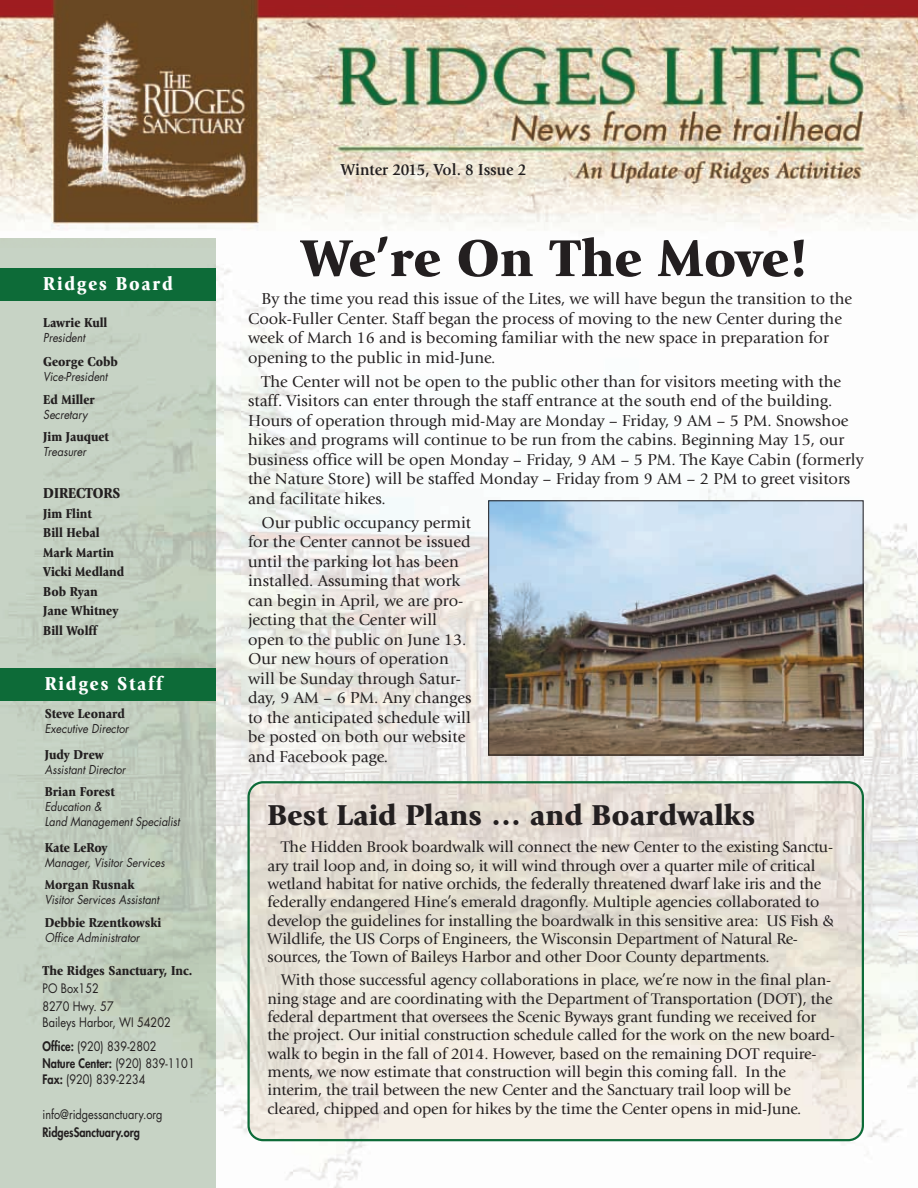
<style>
.page{position:relative;width:918px;height:1188px;background:#fff}
.page>*{position:absolute;margin:0;border:0;box-sizing:border-box;transform-origin:0 0}
.t1{font:900 54px "Giovanni";color:#231f20}
.t2{font:900 30px "Giovanni";color:#231f20}
.t3{font:900 19.5px "Giovanni";letter-spacing:.1em;color:#fff;scale:.9 1}
.t4{font:16.5px/19.5px "Giovanni";color:#231f20}
.t5{font:700 16.5px "Giovanni";color:#231f20;scale:.94 1}
.t6{font:16.2px/18.3px "Giovanni";letter-spacing:-.01em;color:#231f20}
.t7{font:900 15px "Giovanni";color:#231f20;scale:.9 1}
.t8{font:900 13.5px/19.5px "Giovanni";color:#231f20;scale:.9 1}
.t9{font:12.75px/18px "Futura";color:#231f20;scale:.86 1}
.t10{font:800 12.75px "Futura";color:#231f20;scale:.86 1}
.t11{font:italic 12px/15px "Futura";color:#231f20;scale:.9 1}
.s1{font-weight:800}
</style>
<div class="page">
<img style="left:216px;top:266px;width:702px;height:922px">
<img style="left:0;top:0;width:918px;height:239px">
<img style="left:0;top:239px;width:216px;height:949px">
<div style="left:0;top:268px;width:216px;height:32px;background:#0d6b38"></div>
<div style="left:1px;top:668px;width:215px;height:33px;background:#0d6b38"></div>
<svg style="left:247px;top:781px;width:617px;height:360px;background:#e5e1d5"></svg>
<img style="left:490px;top:502px;width:372px;height:251px">
<div style="left:488px;top:500px;width:376px;height:255px;border:1px solid #231f20"></div>
<p class="t3" style="left:43px;top:276px;width:145px">Ridges Board</p>
<p class="t8" style="left:43px;top:314px;width:73px">Lawrie Kull</p>
<p class="t11" style="left:43px;top:331px;width:48px">President</p>
<p class="t8" style="left:43px;top:353px;width:84px">George Cobb</p>
<p class="t11" style="left:43px;top:370px;width:73px">Vice-President</p>
<p class="t8" style="left:43px;top:390px;width:59px">Ed Miller</p>
<p class="t11" style="left:43px;top:408px;width:51px">Secretary</p>
<p class="t8" style="left:43px;top:428px;width:75px">Jim Jauquet</p>
<p class="t11" style="left:43px;top:445px;width:49px">Treasurer</p>
<p class="t7" style="left:43px;top:487px;width:87px">DIRECTORS</p>
<p class="t8" style="left:43px;top:504px;width:92px">Jim Flint<br>Bill Hebal<br>Mark Martin<br>Vicki Medland<br>Bob Ryan<br>Jane Whitney<br>Bill Wolff</p>
<p class="t3" style="left:45px;top:676px;width:132px">Ridges Staff</p>
<p class="t8" style="left:45px;top:705px;width:91px">Steve Leonard</p>
<p class="t11" style="left:45px;top:722px;width:94px">Executive Director</p>
<p class="t8" style="left:45px;top:746px;width:67px">Judy Drew</p>
<p class="t11" style="left:45px;top:763px;width:91px">Assistant Director</p>
<p class="t8" style="left:45px;top:783px;width:80px">Brian Forest</p>
<p class="t11" style="left:45px;top:800px;width:152px">Education &amp;<br>Land Management Specialist</p>
<p class="t8" style="left:45px;top:839px;width:71px">Kate LeRoy</p>
<p class="t11" style="left:45px;top:856px;width:135px">Manager, Visitor Services</p>
<p class="t8" style="left:45px;top:876px;width:101px">Morgan Rusnak</p>
<p class="t11" style="left:45px;top:893px;width:129px">Visitor Services Assistant</p>
<p class="t8" style="left:45px;top:914px;width:131px">Debbie Rzentkowski</p>
<p class="t11" style="left:45px;top:931px;width:107px">Office Administrator</p>
<p class="t8" style="left:43px;top:962px;width:168px">The Ridges Sanctuary, Inc.</p>
<p class="t9" style="left:43px;top:980px;width:84px">PO Box152<br>8270 Hwy. 57</p>
<p class="t9" style="left:43px;top:1012px;width:151px;line-height:24px">Baileys Harbor, WI 54202<br><span class="s1">Office:</span> (920) 839-2802</p>
<p class="t9" style="left:43px;top:1056px;width:179px;line-height:16.5px"><span class="s1">Nature Center:</span> (920) 839-1101<br><span class="s1">Fax:</span> (920) 839-2234</p>
<p class="t9" style="left:43px;top:1106px;width:141px">info@ridgessanctuary.org</p>
<p class="t10" style="left:43px;top:1126px;width:115px">RidgesSanctuary.org</p>
<p class="t5" style="left:341px;top:163px;width:199px">Winter 2015, Vol. 8 Issue 2</p>
<h1 class="t1" style="left:301px;top:237px;width:509px">We’re On The Move!</h1>
<p class="t4" style="left:248px;top:290px;width:606px;text-indent:13px">By the time you read this issue of the Lites, we will have begun the transition to the Cook-Fuller Center. Staff began the process of moving to the new Center during the week of March 16 and is becoming familiar with the new space in preparation for opening to the public in mid-June.</p>
<p class="t4" style="left:248px;top:373px;width:617px;text-indent:13px">The Center will not be open to the public other than for visitors meeting with the staff. Visitors can enter through the staff entrance at the south end of the building.<br>Hours of operation through mid-May are Monday – Friday, 9 AM – 5 PM. Snowshoe hikes and programs will continue to be run from the cabins. Beginning May 15, our business office will be open Monday – Friday, 9 AM – 5 PM. The Kaye Cabin (formerly the Nature Store) will be staffed Monday – Friday from 9 AM – 2 PM to greet visitors and facilitate hikes.</p>
<p class="t4" style="left:248px;top:514px;width:225px;text-indent:13px">Our public occupancy permit for the Center cannot be issued until the parking lot has been installed. Assuming that work can begin in April, we are pro&shy;jecting that the Center will open to the public on June 13.<br>Our new hours of operation will be Sunday through Satur&shy;day, 9 AM – 6 PM. Any changes to the anticipated schedule will be posted on both our website and Facebook page.</p>
<h2 class="t2" style="left:268px;top:803px;width:489px">Best Laid Plans … and Boardwalks</h2>
<p class="t6" style="left:268px;top:839px;width:568px;text-indent:14px">The Hidden Brook boardwalk will connect the new Center to the existing Sanctu&shy;ary trail loop and, in doing so, it will wind through over a quarter mile of critical wetland habitat for native orchids, the federally threatened dwarf lake iris and the federally endangered Hine’s emerald dragonfly. Multiple agencies collaborated to develop the guidelines for installing the boardwalk in this sensitive area: US Fish &amp; Wildlife, the US Corps of Engineers, the Wisconsin Department of Natural Re&shy;sources, the Town of Baileys Harbor and other Door County departments.</p>
<p class="t6" style="left:268px;top:972px;width:569px;text-indent:14px">With those successful agency collaborations in place, we’re now in the final plan&shy;ning stage and are coordinating with the Department of Transportation (DOT), the federal department that oversees the Scenic Byways grant funding we received for the project. Our initial construction schedule called for the work on the new board&shy;walk to begin in the fall of 2014. However, based on the remaining DOT require&shy;ments, we now estimate that construction will begin this coming fall. In the interim, the trail between the new Center and the Sanctuary trail loop will be cleared, chipped and open for hikes by the time the Center opens in mid-June.</p>
</div>
